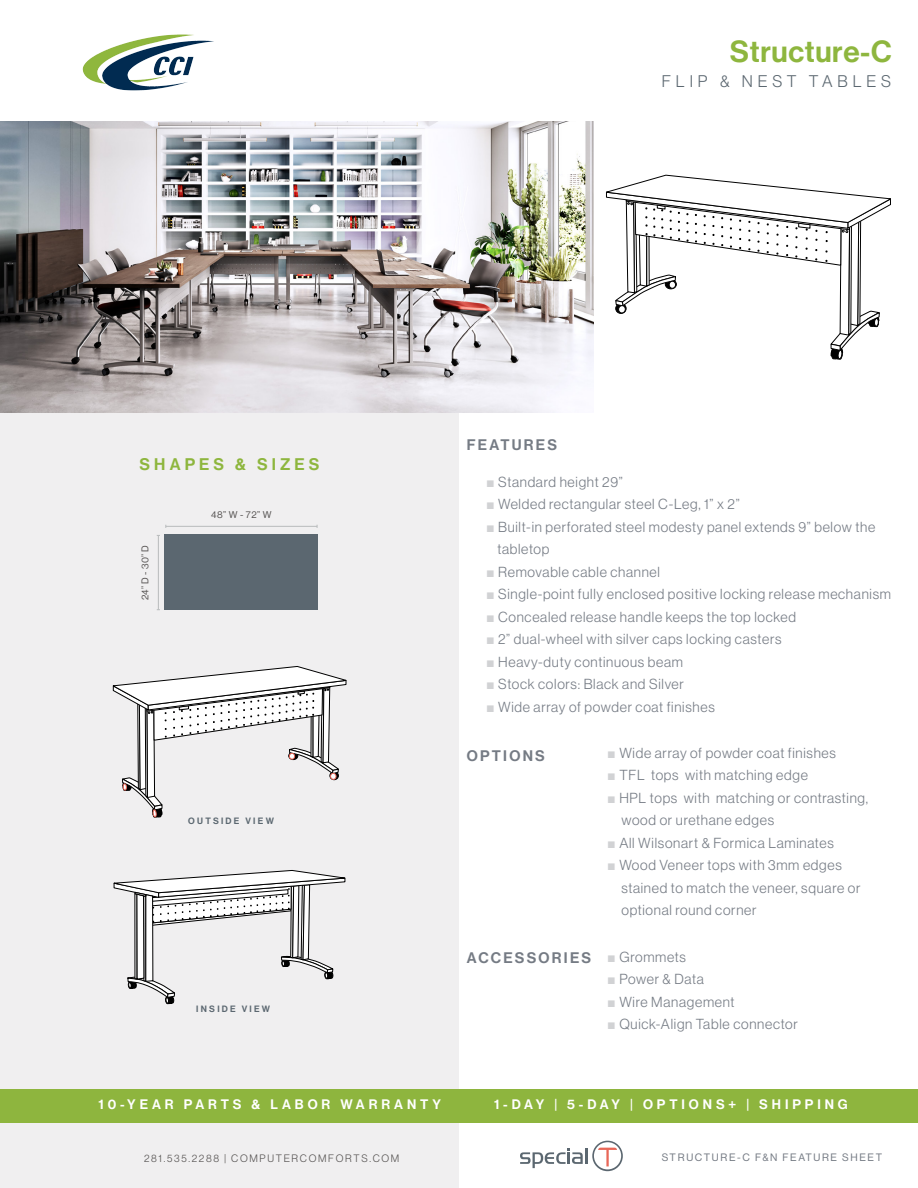
<style>
.page{position:relative;width:918px;height:1188px;background:#fff}
.page>*{position:absolute;margin:0;border:0;box-sizing:border-box;transform-origin:0 0}
.t1{font:30px "N Haas Grotesk DS Pro 65 Md";letter-spacing:.02em;color:#8eb63e}
.t2{font:16.5px "N Haas Grotesk DS Pro 45 Lt";letter-spacing:.3em;color:#5b6770}
.t3{font:16.5px "N Haas Grotesk DS Pro 65 Md";letter-spacing:.25em;color:#8eb63e}
.t4{font:15px "N Haas Grotesk DS Pro 65 Md";letter-spacing:.15em;color:#757b84}
.t5{font:14.25px/22.5px "N Haas Grotesk DS Pro 45 Lt";letter-spacing:.05em;color:#757b84}
.t6{font:13.5px "N Haas Grotesk DS Pro 65 Md";letter-spacing:.29em;color:#fff}
.t7{font:10.5px "N Haas Grotesk DS Pro 45 Lt";letter-spacing:.16em;color:#565352}
.t8{font:10.5px "N Haas Grotesk DS Pro 55 Rg";letter-spacing:.16em;color:#757b84}
.t9{font:9.6px "N Haas Grotesk DS Pro 55 Rg";letter-spacing:.045em;color:#565352}
.t10{font:9px "N Haas Grotesk DS Pro 65 Md";letter-spacing:.25em;color:#5b6770}
.s1{font-family:"Century Gothic";color:#d1d2d4}
</style>
<div class="page">
<div style="left:0;top:413px;width:459px;height:775px;background:#f0eff0"></div>
<div style="left:0;top:1090px;width:918px;height:33px;background:#8eb53e"></div>
<img style="left:0;top:121px;width:594px;height:292px">
<svg style="left:606px;top:175px;width:285px;height:184px"></svg>
<div style="left:165px;top:534px;width:153px;height:75px;background:#5b6770"></div>
<hr style="left:166px;top:526px;width:151px;height:1px;background:#b8bbbc">
<hr style="left:158px;top:535px;width:1px;height:75px;background:#b8bbbc">
<svg style="left:112px;top:666px;width:235px;height:152px"></svg>
<svg style="left:113px;top:870px;width:233px;height:134px"></svg>
<img style="left:82px;top:34px;width:132px;height:57px">
<hr style="left:585px;top:1148px;width:3px;height:16px;background:#5b6770">
<svg style="left:520px;top:1148px;width:63px;height:20px"></svg>
<svg style="left:592px;top:1141px;width:31px;height:30px"></svg>
<p class="t3" style="left:140px;top:454px;width:181px">SHAPES &amp; SIZES</p>
<p class="t9" style="left:140px;top:600px;width:57px;rotate:-90deg">24” D - 30” D</p>
<p class="t9" style="left:211px;top:509px;width:62px">48” W - 72” W</p>
<p class="t10" style="left:188px;top:816px;width:87px">OUTSIDE VIEW</p>
<p class="t10" style="left:196px;top:1004px;width:75px">INSIDE VIEW</p>
<p class="t1" style="left:730px;top:34px;width:163px">Structure-C</p>
<p class="t2" style="left:662px;top:72px;width:231px">FLIP &amp; NEST TABLES</p>
<p class="t4" style="left:467px;top:436px;width:92px">FEATURES</p>
<p class="t5" style="left:486px;top:471px;width:138px"><span class="s1">■</span> Standard height 29”</p>
<p class="t5" style="left:486px;top:493px;width:255px"><span class="s1">■</span> Welded rectangular steel C-Leg, 1” x 2”</p>
<p class="t5" style="left:497px;top:516px;width:379px;text-indent:-11px"><span class="s1">■</span> Built-in perforated steel modesty panel extends 9” below the tabletop</p>
<p class="t5" style="left:486px;top:561px;width:176px"><span class="s1">■</span> Removable cable channel</p>
<p class="t5" style="left:486px;top:583px;width:407px"><span class="s1">■</span> Single-point fully enclosed positive locking release mechanism</p>
<p class="t5" style="left:486px;top:606px;width:312px"><span class="s1">■</span> Concealed release handle keeps the top locked</p>
<p class="t5" style="left:486px;top:628px;width:297px"><span class="s1">■</span> 2” dual-wheel with silver caps locking casters</p>
<p class="t5" style="left:486px;top:651px;width:199px"><span class="s1">■</span> Heavy-duty continuous beam</p>
<p class="t5" style="left:486px;top:673px;width:200px"><span class="s1">■</span> Stock colors: Black and Silver</p>
<p class="t5" style="left:486px;top:696px;width:230px"><span class="s1">■</span> Wide array of powder coat finishes</p>
<p class="t4" style="left:467px;top:747px;width:80px">OPTIONS</p>
<p class="t4" style="left:467px;top:949px;width:126px">ACCESSORIES</p>
<p class="t5" style="left:607px;top:742px;width:230px"><span class="s1">■</span> Wide array of powder coat finishes</p>
<p class="t5" style="left:607px;top:764px;width:202px"><span class="s1">■</span> TFL tops with matching edge</p>
<p class="t5" style="left:621px;top:787px;width:248px;text-indent:-14px"><span class="s1">■</span> HPL tops with matching or contrasting, wood or urethane edges</p>
<p class="t5" style="left:607px;top:832px;width:228px"><span class="s1">■</span> All Wilsonart &amp; Formica Laminates</p>
<p class="t5" style="left:621px;top:854px;width:241px;text-indent:-14px"><span class="s1">■</span> Wood Veneer tops with 3mm edges stained to match the veneer, square or optional round corner</p>
<p class="t5" style="left:607px;top:946px;width:80px"><span class="s1">■</span> Grommets</p>
<p class="t5" style="left:607px;top:968px;width:98px"><span class="s1">■</span> Power &amp; Data</p>
<p class="t5" style="left:607px;top:991px;width:129px"><span class="s1">■</span> Wire Management</p>
<p class="t5" style="left:607px;top:1013px;width:192px"><span class="s1">■</span> Quick-Align Table connector</p>
<p class="t6" style="left:98px;top:1097px;width:344px">10-YEAR PARTS &amp; LABOR WARRANTY</p>
<p class="t6" style="left:494px;top:1097px;width:355px">1-DAY | 5-DAY | OPTIONS+ | SHIPPING</p>
<p class="t7" style="left:144px;top:1152px;width:257px">281.535.2288 | COMPUTERCOMFORTS.COM</p>
<p class="t8" style="left:662px;top:1152px;width:222px">STRUCTURE-C F&amp;N FEATURE SHEET</p>
</div>
